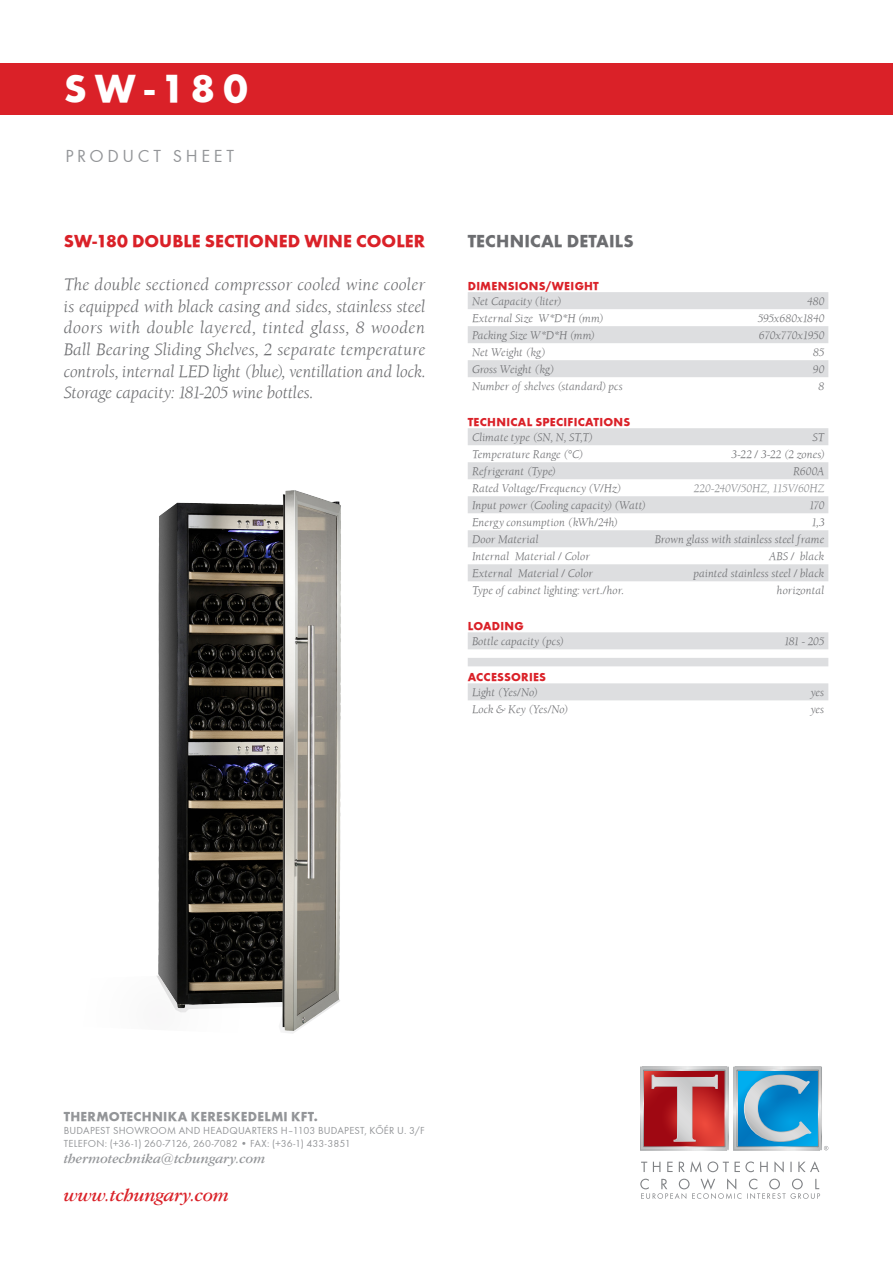
<style>
.page{position:relative;width:893px;height:1263px;background:#fff}
.page>*{position:absolute;margin:0;border:0;box-sizing:border-box;transform-origin:0 0}
.t1{font:700 40.5px "Futura PFL";color:#fff}
.t2{font:italic 18px/21.6px "Berkeley Bk PFL";color:#6c6d70;text-align:justify}
.t3{font:700 18px "Futura PFL";letter-spacing:.005em;color:#da2128}
.t4{font:italic 18px "Garamond Bk PFL";color:#da2128}
.t5{font:700 18px "Futura PFL";letter-spacing:.01em;color:#6c6d70}
.t6{font:18px "Futura PFL";letter-spacing:.205em;color:#939598}
.t7{font:700 13.5px "Futura PFL";letter-spacing:.02em;color:#939598}
.t8{font:italic 13.5px "Garamond Bk PFL";letter-spacing:.005em;color:#939598}
.tablazat_ertekek_bal{font:italic 12px "Berkeley Bk PFL";letter-spacing:.015em;color:#6c6d70}
.tablazat-ertekek{font:italic 12px "Berkeley Bk PFL";letter-spacing:.015em;color:#6c6d70}
.t9{font:700 12px "Futura PFL";letter-spacing:.02em;color:#da2128}
.tablazat-ertekek-2{font:italic 12px "Berkeley Bk PFL";letter-spacing:.025em;color:#87898c}
.t10{font:10.5px "Futura PFL";letter-spacing:.02em;color:#939598}
.t11{font:10.5px "Futura PFL";color:#939598}
</style>
<div class="page">
<div style="left:0;top:64px;width:893px;height:51px;background:#da2128"></div>
<svg style="left:641px;top:1161px;width:178px;height:11px"></svg>
<svg style="left:640px;top:1178px;width:180px;height:21px"></svg>
<svg style="left:640px;top:1066px;width:188px;height:85px;background:#918b9f"></svg>
<svg style="left:468px;top:292px;width:360px;height:408px"></svg>
<img style="left:157px;top:490px;width:184px;height:544px">
<p class="t1" style="left:64px;top:62px;width:186px">SW-180</p>
<p class="t6" style="left:65px;top:144px;width:170px">PRODUCT SHEET</p>
<p class="t3" style="left:64px;top:229px;width:363px">SW-180 DOUBLE SECTIONED WINE COOLER</p>
<p class="t2" style="left:64px;top:274px;width:363px">The double sectioned compressor cooled wine cooler is equipped with black casing and sides, stainless steel doors with double layered, tinted glass, 8 wooden Ball Bearing Sliding Shelves, 2 separate temperature controls, internal LED light (blue), ventillation and lock.<br>Storage capacity: 181-205 wine bottles.</p>
<p class="t5" style="left:468px;top:229px;width:168px">TECHNICAL DETAILS</p>
<p class="t9" style="left:468px;top:278px;width:133px">DIMENSIONS/WEIGHT</p>
<p class="tablazat_ertekek_bal" style="left:472px;top:294px;width:90px">Net Capacity (liter)</p>
<p class="tablazat-ertekek" style="left:807px;top:294px;width:18px">480</p>
<p class="tablazat_ertekek_bal" style="left:472px;top:311px;width:132px">External Size W*D*H (mm)</p>
<p class="tablazat-ertekek" style="left:758px;top:311px;width:68px">595x680x1840</p>
<p class="tablazat_ertekek_bal" style="left:472px;top:328px;width:124px">Packing Size W*D*H (mm)</p>
<p class="tablazat-ertekek" style="left:759px;top:328px;width:67px">670x770x1950</p>
<p class="tablazat_ertekek_bal" style="left:472px;top:345px;width:74px">Net Weight (kg)</p>
<p class="tablazat-ertekek" style="left:813px;top:345px;width:13px">85</p>
<p class="tablazat_ertekek_bal" style="left:472px;top:362px;width:83px">Gross Weight (kg)</p>
<p class="tablazat-ertekek" style="left:813px;top:362px;width:13px">90</p>
<p class="tablazat_ertekek_bal" style="left:472px;top:379px;width:152px">Number of shelves (standard) pcs</p>
<p class="tablazat-ertekek" style="left:818px;top:379px;width:7px">8</p>
<p class="t9" style="left:468px;top:414px;width:164px">TECHNICAL SPECIFICATIONS</p>
<p class="tablazat_ertekek_bal" style="left:472px;top:430px;width:122px">Climate type (SN, N, ST,T)</p>
<p class="tablazat-ertekek" style="left:812px;top:430px;width:13px">ST</p>
<p class="tablazat_ertekek_bal" style="left:472px;top:447px;width:112px">Temperature Range (°C)</p>
<p class="tablazat-ertekek" style="left:732px;top:447px;width:94px">3-22 / 3-22 (2 zones)</p>
<p class="tablazat_ertekek_bal" style="left:472px;top:464px;width:85px">Refrigerant (Type)</p>
<p class="tablazat-ertekek" style="left:793px;top:464px;width:33px">R600A</p>
<p class="tablazat_ertekek_bal" style="left:472px;top:481px;width:150px">Rated Voltage/Frequency (V/Hz)</p>
<p class="tablazat-ertekek-2" style="left:694px;top:481px;width:132px">220-240V/50HZ, 115V/60HZ</p>
<p class="tablazat_ertekek_bal" style="left:472px;top:498px;width:175px">Input power (Cooling capacity) (Watt)</p>
<p class="tablazat-ertekek" style="left:809px;top:498px;width:17px">170</p>
<p class="tablazat_ertekek_bal" style="left:472px;top:515px;width:147px">Energy consumption (kWh/24h)</p>
<p class="tablazat-ertekek" style="left:811px;top:515px;width:14px">1,3</p>
<p class="tablazat_ertekek_bal" style="left:472px;top:532px;width:68px">Door Material</p>
<p class="tablazat-ertekek" style="left:655px;top:532px;width:171px">Brown glass with stainless steel frame</p>
<p class="tablazat_ertekek_bal" style="left:472px;top:549px;width:119px">Internal Material / Color</p>
<p class="tablazat-ertekek" style="left:769px;top:549px;width:56px">ABS / black</p>
<p class="tablazat_ertekek_bal" style="left:472px;top:566px;width:122px">External Material / Color</p>
<p class="tablazat-ertekek" style="left:694px;top:566px;width:132px">painted stainless steel / black</p>
<p class="tablazat_ertekek_bal" style="left:472px;top:583px;width:153px">Type of cabinet lighting: vert./hor.</p>
<p class="tablazat-ertekek" style="left:777px;top:583px;width:49px">horizontal</p>
<p class="t9" style="left:468px;top:618px;width:58px">LOADING</p>
<p class="tablazat_ertekek_bal" style="left:472px;top:634px;width:93px">Bottle capacity (pcs)</p>
<p class="tablazat-ertekek" style="left:784px;top:634px;width:42px">181 - 205</p>
<p class="t9" style="left:468px;top:669px;width:80px">ACCESSORIES</p>
<p class="tablazat_ertekek_bal" style="left:472px;top:685px;width:66px">Light (Yes/No)</p>
<p class="tablazat-ertekek" style="left:811px;top:685px;width:15px">yes</p>
<p class="tablazat_ertekek_bal" style="left:472px;top:702px;width:97px">Lock &amp; Key (Yes/No)</p>
<p class="tablazat-ertekek" style="left:811px;top:702px;width:15px">yes</p>
<p class="t7" style="left:64px;top:1108px;width:256px">THERMOTECHNIKA KERESKEDELMI KFT.</p>
<p class="t10" style="left:64px;top:1123px;width:362px">BUDAPEST SHOWROOM AND HEADQUARTERS H–1103 BUDAPEST, KÔÉR U. 3/F</p>
<p class="t11" style="left:64px;top:1136px;width:289px">TELEFON: (+36-1) 260-7126, 260-7082 • FAX: (+36-1) 433-3851</p>
<p class="t8" style="left:64px;top:1150px;width:203px">thermotechnika@tchungary.com</p>
<p class="t4" style="left:64px;top:1183px;width:167px">www.tchungary.com</p>
</div>
